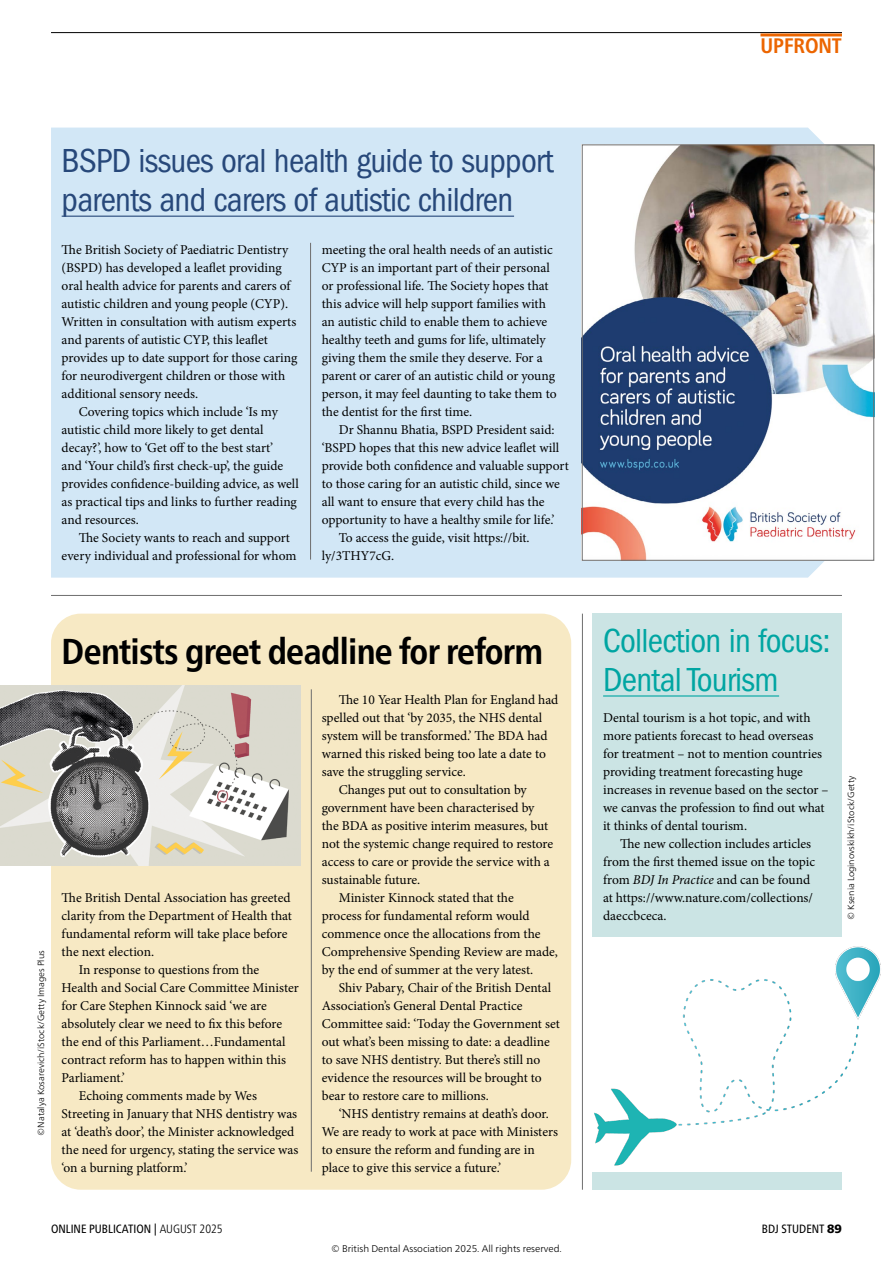
<style>
.page{position:relative;width:893px;height:1263px;background:#fff}
.page>*{position:absolute;margin:0;border:0;box-sizing:border-box;transform-origin:0 0}
.Title_upfront_headline_A{font:700 condensed 36px "Frutiger Neue LT Pro";letter-spacing:-.02em;color:#000}
.Title_upfront_headline_C{font:condensed 34.5px/39px "ITC Franklin Gothic Std";letter-spacing:-.02em;color:#27487a}
.Title_upfront_headline_C-2{font:condensed 34.5px/39px "ITC Franklin Gothic Std";letter-spacing:-.02em;color:#00a5a2}
.t1{font:700 condensed 21px "Frutiger Neue LT Pro";letter-spacing:-.005em;color:#ec6500}
.Para_body{font:13.5px/18px "Minion Pro";color:#000}
.Para_body_1st{font:13.5px/18px "Minion Pro";color:#000}
.t2{font:condensed 12px "Frutiger Neue LT Pro";color:#000}
.t3{font:300 9.75px "Frutiger Neue LT Pro";color:#000}
.Image_Source_credit{font:300 9px "Frutiger Neue LT Pro";letter-spacing:-.005em;color:#000}
.s1{font-style:italic}
.s2{font-weight:300}
.s3{font-weight:900;font-stretch:normal}
</style>
<div class="page">
<div style="left:51px;top:614px;width:520px;height:576px;background:#f7e9c4;border-radius:30px"></div>
<div style="left:51px;top:128px;width:773px;height:450px;background:#d2e7f6"></div>
<hr style="left:310px;top:243px;width:1px;height:317px;background:#6e6e6e">
<hr style="left:311px;top:689px;width:1px;height:483px;background:#6e6e6e">
<hr style="left:582px;top:614px;width:1px;height:576px;background:#6e6e6e">
<hr style="left:51px;top:595px;width:791px;height:1px;background:#6e6e6e">
<div style="left:592px;top:614px;width:250px;height:576px;background:#cbe4e4"></div>
<hr style="left:62px;top:216px;width:452px;height:1px;background:#27487a">
<hr style="left:603px;top:695px;width:176px;height:1px;background:#00a5a2">
<img style="left:584px;top:146px;width:288px;height:413px">
<div style="left:582px;top:144px;width:292px;height:417px;border:1px solid #6e6e6e"></div>
<img style="left:0;top:686px;width:300px;height:180px">
<div style="left:592px;top:938px;width:289px;height:234px;background:#fff"></div>
<hr style="left:51px;top:32px;width:791px;height:1px;background:#000">
<hr style="left:760px;top:33px;width:82px;height:3px;background:#ec6500">
<h3 class="t1" style="left:761px;top:34px;width:83px">UPFRONT</h3>
<p class="Title_upfront_headline_C" style="left:62px;top:142px;width:494px">BSPD issues oral health guide to support parents and carers of autistic children</p>
<p class="Para_body" style="left:322px;top:240px;width:236px">meeting the oral health needs of an autistic CYP is an important part of their personal or professional life. The Society hopes that this advice will help support families with an autistic child to enable them to achieve healthy teeth and gums for life, ultimately giving them the smile they deserve. For a parent or carer of an autistic child or young person, it may feel daunting to take them to the dentist for the first time.</p>
<p class="Para_body" style="left:322px;top:420px;width:249px;text-indent:17px">Dr Shannu Bhatia, BSPD President said: ‘BSPD hopes that this new advice leaflet will provide both confidence and valuable support to those caring for an autistic child, since we all want to ensure that every child has the opportunity to have a healthy smile for life.’</p>
<p class="Para_body" style="left:322px;top:528px;width:209px;text-indent:17px">To access the guide, visit https://bit. ly/3THY7cG.</p>
<p class="Para_body_1st" style="left:62px;top:240px;width:237px">The British Society of Paediatric Dentistry (BSPD) has developed a leaflet providing oral health advice for parents and carers of autistic children and young people (CYP).<br>Written in consultation with autism experts and parents of autistic CYP, this leaflet provides up to date support for those caring for neurodivergent children or those with additional sensory needs.</p>
<p class="Para_body" style="left:62px;top:402px;width:239px;text-indent:17px">Covering topics which include ‘Is my autistic child more likely to get dental decay?’, how to ‘Get off to the best start’<br>and ‘Your child’s first check-up’, the guide provides confidence-building advice, as well as practical tips and links to further reading and resources.</p>
<p class="Para_body" style="left:62px;top:528px;width:236px;text-indent:17px">The Society wants to reach and support every individual and professional for whom</p>
<p class="Image_Source_credit" style="left:36px;top:1136px;width:187px;rotate:-90deg">©Natalya Kosarevich/iStock/Getty Images Plus</p>
<p class="Title_upfront_headline_A" style="left:62px;top:630px;width:483px">Dentists greet deadline for reform</p>
<p class="Para_body_1st" style="left:62px;top:888px;width:232px">The British Dental Association has greeted clarity from the Department of Health that fundamental reform will take place before the next election.</p>
<p class="Para_body" style="left:62px;top:960px;width:239px;text-indent:17px">In response to questions from the Health and Social Care Committee Minister for Care Stephen Kinnock said ‘we are absolutely clear we need to fix this before the end of this Parliament…Fundamental contract reform has to happen within this Parliament.’</p>
<p class="Para_body" style="left:62px;top:1086px;width:238px;text-indent:17px">Echoing comments made by Wes Streeting in January that NHS dentistry was at ‘death’s door’, the Minister acknowledged the need for urgency, stating the service was ‘on a burning platform.’</p>
<p class="Para_body" style="left:322px;top:690px;width:238px;text-indent:17px">The 10 Year Health Plan for England had spelled out that ‘by 2035, the NHS dental system will be transformed.’ The BDA had warned this risked being too late a date to save the struggling service.</p>
<p class="Para_body" style="left:322px;top:780px;width:233px;text-indent:17px">Changes put out to consultation by government have been characterised by the BDA as positive interim measures, but not the systemic change required to restore access to care or provide the service with a sustainable future.</p>
<p class="Para_body" style="left:322px;top:888px;width:238px;text-indent:17px">Minister Kinnock stated that the<br>process for fundamental reform would commence once the allocations from the Comprehensive Spending Review are made, by the end of summer at the very latest.</p>
<p class="Para_body" style="left:322px;top:978px;width:240px;text-indent:17px">Shiv Pabary, Chair of the British Dental Association’s General Dental Practice Committee said: ‘Today the Government set out what’s been missing to date: a deadline to save NHS dentistry. But there’s still no evidence the resources will be brought to bear to restore care to millions.</p>
<p class="Para_body" style="left:322px;top:1104px;width:238px;text-indent:17px">‘NHS dentistry remains at death’s door.<br>We are ready to work at pace with Ministers to ensure the reform and funding are in place to give this service a future.’</p>
<p class="Title_upfront_headline_C-2" style="left:603px;top:622px;width:229px">Collection in focus:<br>Dental Tourism</p>
<p class="Para_body_1st" style="left:603px;top:708px;width:227px">Dental tourism is a hot topic, and with more patients forecast to head overseas for treatment – not to mention countries providing treatment forecasting huge increases in revenue based on the sector – we canvas the profession to find out what it thinks of dental tourism.</p>
<p class="Para_body" style="left:603px;top:834px;width:213px;text-indent:17px">The new collection includes articles from the first themed issue on the topic from <span class="s1">BDJ In Practice</span> and can be found at https://www.nature.com/collections/ daeccbceca.</p>
<p class="Image_Source_credit" style="left:846px;top:920px;width:145px;rotate:-90deg">© Ksenia Loginovskikh/iStock/Getty</p>
<p class="t2" style="left:51px;top:1221px;width:173px">ONLINE PUBLICATION | <span class="s2">AUGUST 2025</span></p>
<p class="t2" style="left:762px;top:1221px;width:82px">BDJ STUDENT <span class="s3">89</span></p>
<p class="t3" style="left:331px;top:1242px;width:232px">© British Dental Association 2025. All rights reserved.</p>
</div>
